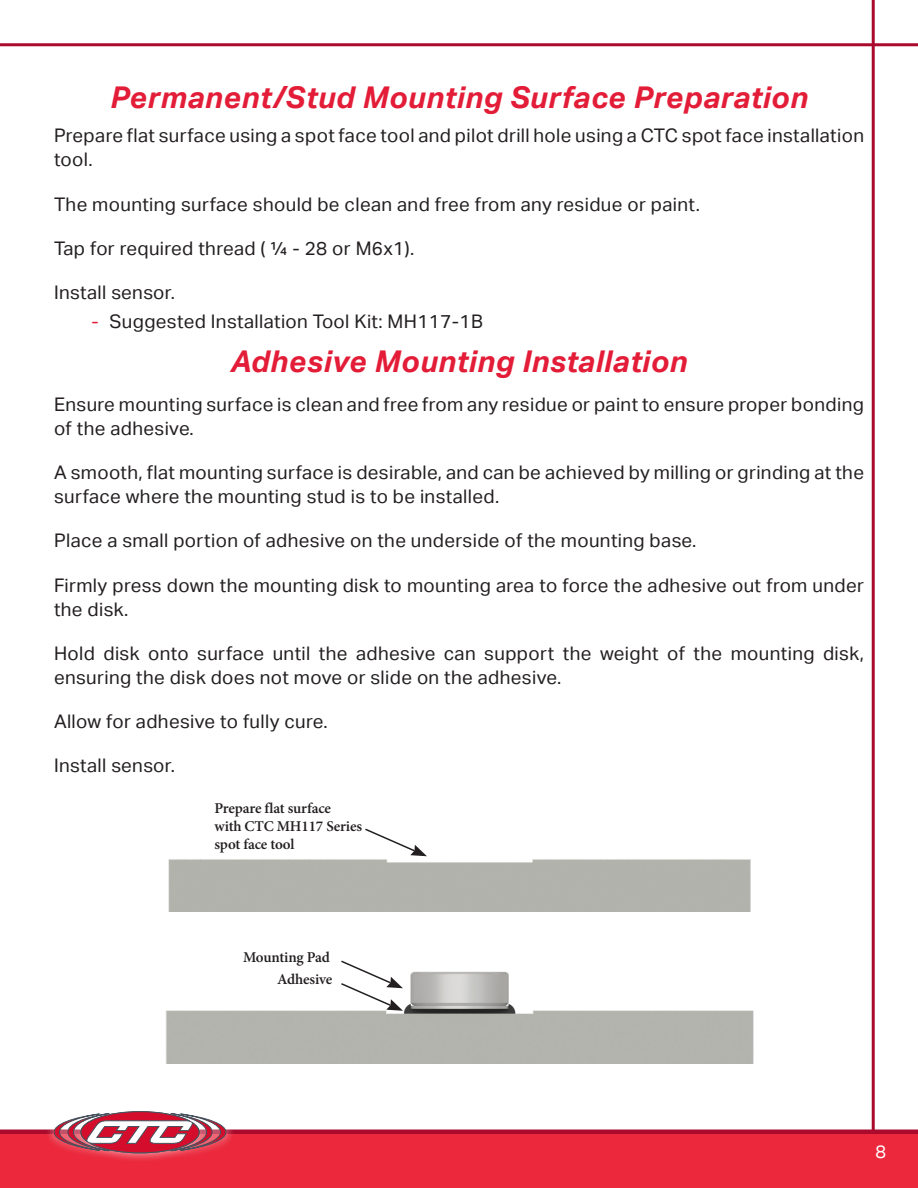
<style>
.page{position:relative;width:918px;height:1188px;background:#fff}
.page>*{position:absolute;margin:0;border:0;box-sizing:border-box;transform-origin:0 0}
.t1{font:italic 700 30px "Aktiv Grotesk";letter-spacing:.02em;color:#e31c37}
.Body{font:18.75px/24px "Aktiv Grotesk";letter-spacing:.02em;color:#231f20}
.t2{font:18px "Aktiv Grotesk";color:#fff}
.Body-2{font:600 15px/18px "Minion Pro";letter-spacing:-.01em;color:#231f20}
.s1{color:#e31c37}
</style>
<div class="page">
<hr style="left:872px;top:0;width:3px;height:1188px;background:#aa0a2b">
<div style="left:0;top:1134px;width:918px;height:54px;background:#eb283c"></div>
<hr style="left:0;top:1130px;width:918px;height:4px;background:#aa0a2b">
<hr style="left:0;top:43px;width:918px;height:3px;background:#aa0a2b">
<div style="left:45px;top:1102px;width:190px;height:61px;background:#fff;opacity:.75"></div>
<svg style="left:54px;top:1112px;width:172px;height:41px"></svg>
<img style="left:166px;top:971px;width:588px;height:92px">
<svg style="left:365px;top:828px;width:62px;height:28px"></svg>
<svg style="left:339px;top:960px;width:64px;height:51px"></svg>
<p class="t1" style="left:110px;top:80px;width:699px">Permanent/Stud Mounting Surface Preparation</p>
<p class="Body" style="left:54px;top:124px;width:812px">Prepare flat surface using a spot face tool and pilot drill hole using a CTC spot face installation tool.</p>
<p class="Body" style="left:54px;top:192px;width:645px">The mounting surface should be clean and free from any residue or paint.</p>
<p class="Body" style="left:54px;top:236px;width:359px">Tap for required thread ( ¼ - 28 or M6x1).</p>
<p class="Body" style="left:54px;top:281px;width:120px">Install sensor.</p>
<p class="Body" style="left:92px;top:309px;width:393px"><span class="s1">-</span> Suggested Installation Tool Kit: MH117-1B</p>
<p class="t1" style="left:231px;top:344px;width:458px">Adhesive Mounting Installation</p>
<p class="Body" style="left:54px;top:392px;width:811px">Ensure mounting surface is clean and free from any residue or paint to ensure proper bonding of the adhesive.</p>
<p class="Body" style="left:54px;top:461px;width:812px">A smooth, flat mounting surface is desirable, and can be achieved by milling or grinding at the surface where the mounting stud is to be installed.</p>
<p class="Body" style="left:54px;top:529px;width:642px">Place a small portion of adhesive on the underside of the mounting base.</p>
<p class="Body" style="left:54px;top:573px;width:812px">Firmly press down the mounting disk to mounting area to force the adhesive out from under the disk.</p>
<p class="Body" style="left:54px;top:641px;width:812px">Hold disk onto surface until the adhesive can support the weight of the mounting disk, ensuring the disk does not move or slide on the adhesive.</p>
<p class="Body" style="left:54px;top:710px;width:273px">Allow for adhesive to fully cure.</p>
<p class="Body" style="left:54px;top:754px;width:120px">Install sensor.</p>
<p class="Body-2" style="left:214px;top:800px;width:149px">Prepare flat surface<br>with CTC MH117 Series spot face tool</p>
<p class="Body-2" style="left:243px;top:948px;width:88px">Mounting Pad</p>
<p class="Body-2" style="left:277px;top:971px;width:57px">Adhesive</p>
<p class="t2" style="left:875px;top:1142px;width:12px">8</p>
</div>
